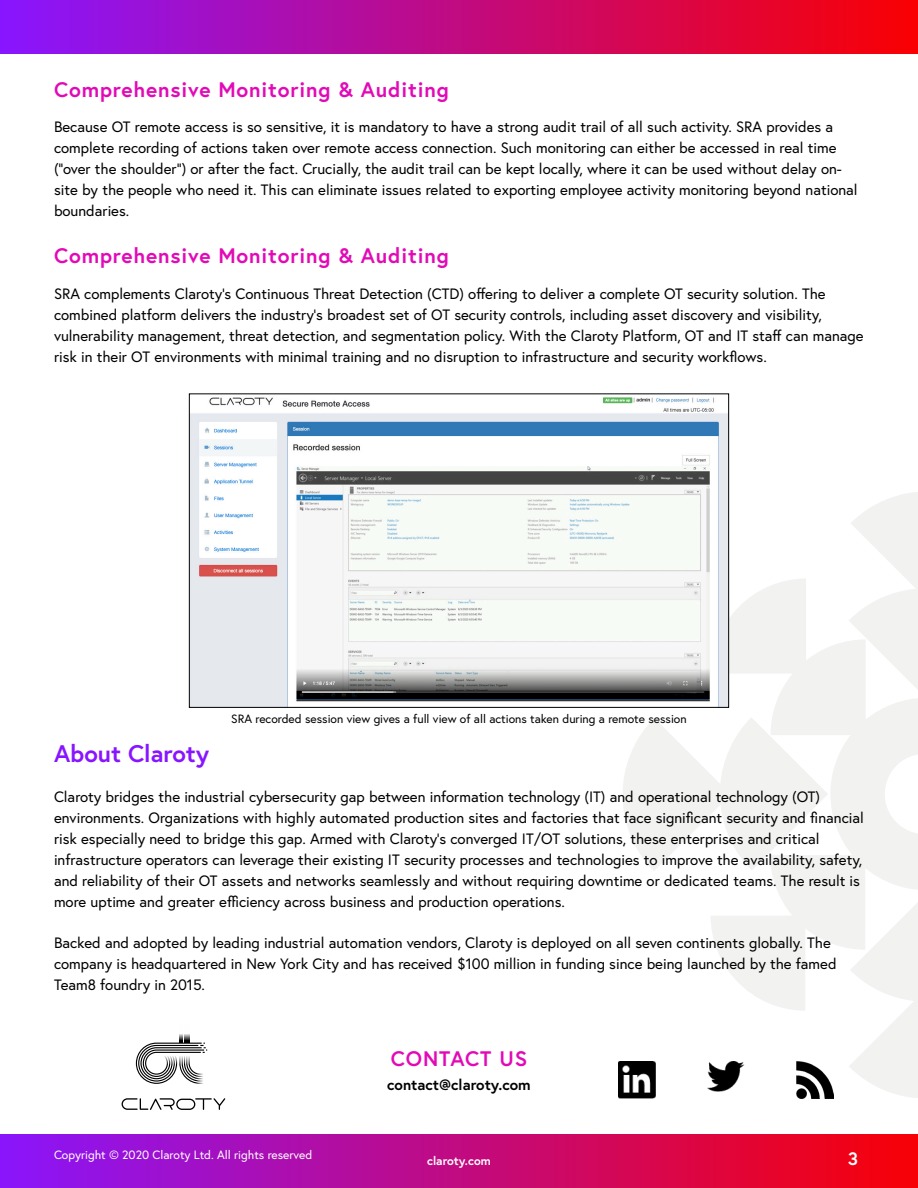
<style>
.page{position:relative;width:918px;height:1188px;background:#fff}
.page>*{position:absolute;margin:0;border:0;box-sizing:border-box;transform-origin:0 0}
.Sub_Header{font:700 24px "Europa";color:#8815ff}
.Eyebrow_Red{font:700 21px "Europa";letter-spacing:.04em;color:#e20ab7}
.t1{font:700 18px "Europa";color:#fff}
.Body{font:15px/21px "Europa";color:#000}
.Body-2{font:700 15px "Europa";color:#000}
.Body-3{font:12px "Europa";color:#000}
.Body-4{font:12px "Europa";color:#fff}
.t2{font:700 12px "Europa";color:#fff}
</style>
<div class="page">
<svg style="left:849px;top:1011px;width:69px;height:87px"></svg>
<svg style="left:711px;top:578px;width:207px;height:433px;fill:#f2f2f1"></svg>
<svg style="left:849px;top:492px;width:69px;height:205px"></svg>
<svg style="left:623px;top:717px;width:205px;height:154px"></svg>
<div style="left:0;top:1135px;width:918px;height:53px;background:linear-gradient(to right,#8915fc,#f70006)"></div>
<img style="left:618px;top:1062px;width:38px;height:36px">
<img style="left:707px;top:1062px;width:38px;height:30px">
<img style="left:796px;top:1062px;width:38px;height:36px">
<svg style="left:136px;top:1034px;width:71px;height:50px"></svg>
<svg style="left:122px;top:1098px;width:103px;height:12px"></svg>
<div style="left:0;top:0;width:918px;height:53px;background:linear-gradient(to right,#8815ff,#f90002)"></div>
<img style="left:191px;top:397px;width:536px;height:309px">
<div style="left:189px;top:393px;width:540px;height:315px;border:1px solid #000"></div>
<p class="Eyebrow_Red" style="left:54px;top:75px;width:396px">Comprehensive Monitoring &amp; Auditing</p>
<p class="Body" style="left:54px;top:116px;width:805px">Because OT remote access is so sensitive, it is mandatory to have a strong audit trail of all such activity. SRA provides a complete recording of actions taken over remote access connection. Such monitoring can either be accessed in real time (“over the shoulder”) or after the fact. Crucially, the audit trail can be kept locally, where it can be used without delay on&shy;site by the people who need it. This can eliminate issues related to exporting employee activity monitoring beyond national boundaries.</p>
<p class="Eyebrow_Red" style="left:54px;top:242px;width:396px">Comprehensive Monitoring &amp; Auditing</p>
<p class="Body" style="left:54px;top:283px;width:811px">SRA complements Claroty’s Continuous Threat Detection (CTD) offering to deliver a complete OT security solution. The combined platform delivers the industry’s broadest set of OT security controls, including asset discovery and visibility, vulnerability management, threat detection, and segmentation policy. With the Claroty Platform, OT and IT staff can manage risk in their OT environments with minimal training and no disruption to infrastructure and security workflows.</p>
<p class="Sub_Header" style="left:54px;top:737px;width:157px">About Claroty</p>
<p class="Body-3" style="left:231px;top:712px;width:457px">SRA recorded session view gives a full view of all actions taken during a remote session</p>
<p class="Body" style="left:54px;top:786px;width:811px">Claroty bridges the industrial cybersecurity gap between information technology (IT) and operational technology (OT) environments. Organizations with highly automated production sites and factories that face significant security and financial risk especially need to bridge this gap. Armed with Claroty’s converged IT/OT solutions, these enterprises and critical infrastructure operators can leverage their existing IT security processes and technologies to improve the availability, safety, and reliability of their OT assets and networks seamlessly and without requiring downtime or dedicated teams. The result is more uptime and greater efficiency across business and production operations.</p>
<p class="Body" style="left:54px;top:932px;width:784px">Backed and adopted by leading industrial automation vendors, Claroty is deployed on all seven continents globally. The company is headquartered in New York City and has received $100 million in funding since being launched by the famed<br>Team8 foundry in 2015.</p>
<p class="Eyebrow_Red" style="left:391px;top:1045px;width:138px">CONTACT US</p>
<p class="Body-4" style="left:54px;top:1148px;width:260px">Copyright © 2020 Claroty Ltd. All rights reserved</p>
<p class="Body-2" style="left:387px;top:1075px;width:145px">contact@claroty.com</p>
<p class="t2" style="left:427px;top:1152px;width:65px">claroty.com</p>
<p class="t1" style="left:848px;top:1147px;width:12px">3</p>
</div>
